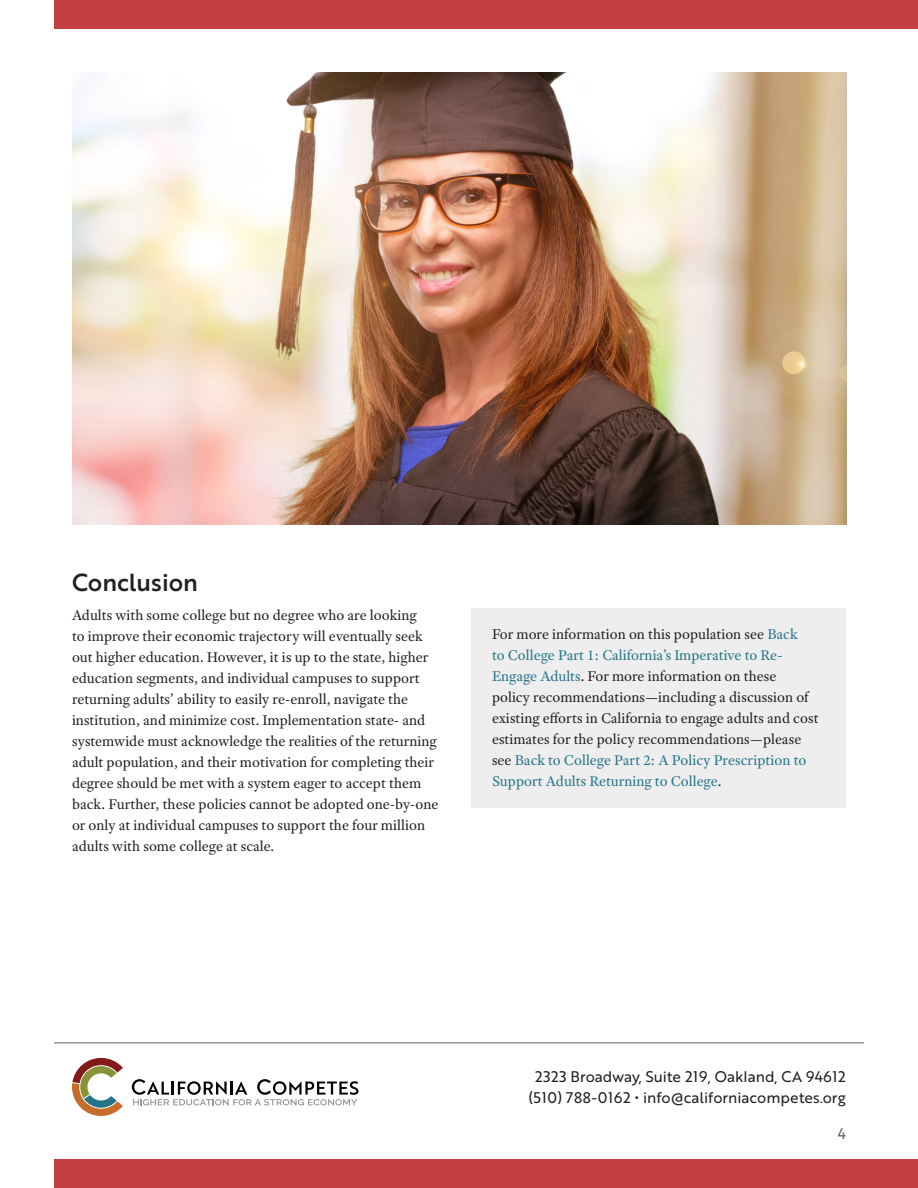
<style>
.page{position:relative;width:918px;height:1188px;background:#fff}
.page>*{position:absolute;margin:0;border:0;box-sizing:border-box;transform-origin:0 0}
.t1{font:24px "Brother 1816 Medium";color:#231f20}
.t2{font:15px/21px "Adobe Text Pro";color:#231f20}
.t3{font:15px/21px "Brother 1816 Regular";color:#231f20;text-align:center}
.t4{font:15px "Brother 1816 Regular";color:#5c5e63}
.s1{color:#257489}
</style>
<div class="page">
<div style="left:54px;top:0;width:864px;height:28px;background:#c44040"></div>
<div style="left:54px;top:1160px;width:864px;height:28px;background:#c44040"></div>
<svg style="left:72px;top:1058px;width:51px;height:58px"></svg>
<svg style="left:132px;top:1079px;width:227px;height:26px"></svg>
<hr style="left:54px;top:1042px;width:810px;height:1px;background:#636366">
<div style="left:471px;top:608px;width:375px;height:199px;background:#eee"></div>
<img style="left:72px;top:72px;width:774px;height:453px">
<p class="t1" style="left:72px;top:564px;width:128px">Conclusion</p>
<p class="t2" style="left:72px;top:604px;width:368px">Adults with some college but no degree who are looking<br>to improve their economic trajectory will eventually seek out higher education. However, it is up to the state, higher education segments, and individual campuses to support returning adults’ ability to easily re-enroll, navigate the institution, and minimize cost. Implementation state- and systemwide must acknowledge the realities of the returning adult population, and their motivation for completing their degree should be met with a system eager to accept them back. Further, these policies cannot be adopted one-by-one or only at individual campuses to support the four million adults with some college at scale.</p>
<p class="t2" style="left:492px;top:624px;width:328px">For more information on this population see <span class="s1">Back<br>to College Part 1: California’s Imperative to Re-Engage Adults</span>. For more information on these<br>policy recommendations—including a discussion of existing efforts in California to engage adults and cost estimates for the policy recommendations—please see <span class="s1">Back to College Part 2: A Policy Prescription to Support Adults Returning to College</span>.</p>
<p class="t3" style="left:528px;top:1065px;width:319px">2323 Broadway, Suite 219, Oakland, CA 94612 (510) 788-0162 • info@californiacompetes.org</p>
<p class="t4" style="left:838px;top:1122px;width:10px">4</p>
</div>
